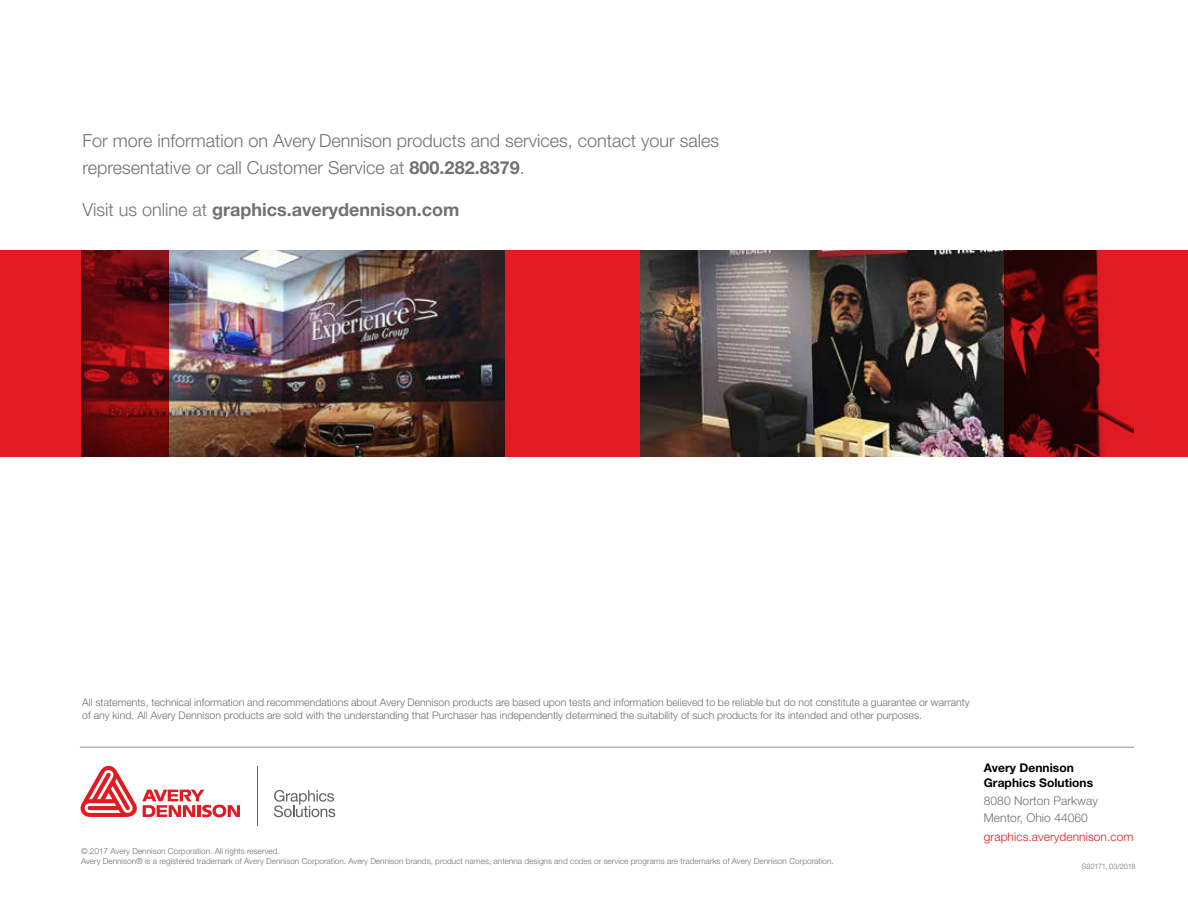
<style>
.page{position:relative;width:1188px;height:918px;background:#fff}
.page>*{position:absolute;margin:0;border:0;box-sizing:border-box;transform-origin:0 0}
.t1{font:300 18px/27px "Helvetica Neue LT Std";color:#717073}
.t2{font:700 18px "Helvetica Neue LT Std";color:#717073}
.t3{font:300 12px/16.5px "Helvetica Neue LT Std";letter-spacing:.005em;color:#6d6e71}
.t4{font:700 12px/15px "Helvetica Neue LT Std";letter-spacing:.005em;color:#000}
.t5{font:300 12px "Helvetica Neue LT Std";letter-spacing:.005em;color:#e31b23}
.t6{font:300 10.5px/13.5px "Helvetica Neue LT Std";color:#6d6e71}
.t7{font:300 8.25px/9.9px "Helvetica Neue LT Std";color:#717073}
.t8{font:300 7.5px "Helvetica Neue LT Std";letter-spacing:-.025em;color:#6d6e71}
.s1{font-weight:700}
.s2{font-weight:300}
</style>
<div class="page">
<hr style="left:80px;top:747px;width:1054px;height:1px;background:#919195">
<hr style="left:257px;top:766px;width:1px;height:60px;background:#636466">
<svg style="left:81px;top:766px;width:159px;height:51px"></svg>
<svg style="left:274px;top:790px;width:61px;height:27px"></svg>
<div style="left:0;top:251px;width:1188px;height:206px;background:#e31b23"></div>
<img style="left:168px;top:251px;width:336px;height:206px">
<img style="left:640px;top:251px;width:364px;height:206px">
<svg style="left:81px;top:251px;width:87px;height:206px"></svg>
<svg style="left:1004px;top:251px;width:130px;height:206px"></svg>
<h1 class="t1" style="left:82px;top:127px;width:638px">For more information on Avery Dennison products and services, contact your sales representative or call Customer Service at <span class="s1">800.282.8379</span>.</h1>
<h1 class="t2" style="left:82px;top:199px;width:379px"><span class="s2">Visit us online at</span> graphics.averydennison.com</h1>
<p class="t6" style="left:82px;top:695px;width:889px">All statements, technical information and recommendations about Avery Dennison products are based upon tests and information believed to be reliable but do not constitute a guarantee or warranty of any kind. All Avery Dennison products are sold with the understanding that Purchaser has independently determined the suitability of such products for its intended and other purposes.</p>
<p class="t7" style="left:81px;top:846px;width:754px">© 2017 Avery Dennison Corporation. All rights reserved.<br>Avery Dennison® is a registered trademark of Avery Dennison Corporation. Avery Dennison brands, product names, antenna designs and codes or service programs are trademarks of Avery Dennison Corporation.</p>
<p class="t4" style="left:984px;top:760px;width:111px">Avery Dennison<br>Graphics Solutions</p>
<p class="t3" style="left:984px;top:792px;width:116px">8080 Norton Parkway<br>Mentor, Ohio 44060</p>
<p class="t5" style="left:984px;top:830px;width:151px">graphics.averydennison.com</p>
<p class="t8" style="left:1082px;top:862px;width:55px">S92171, 03/2018</p>
</div>
